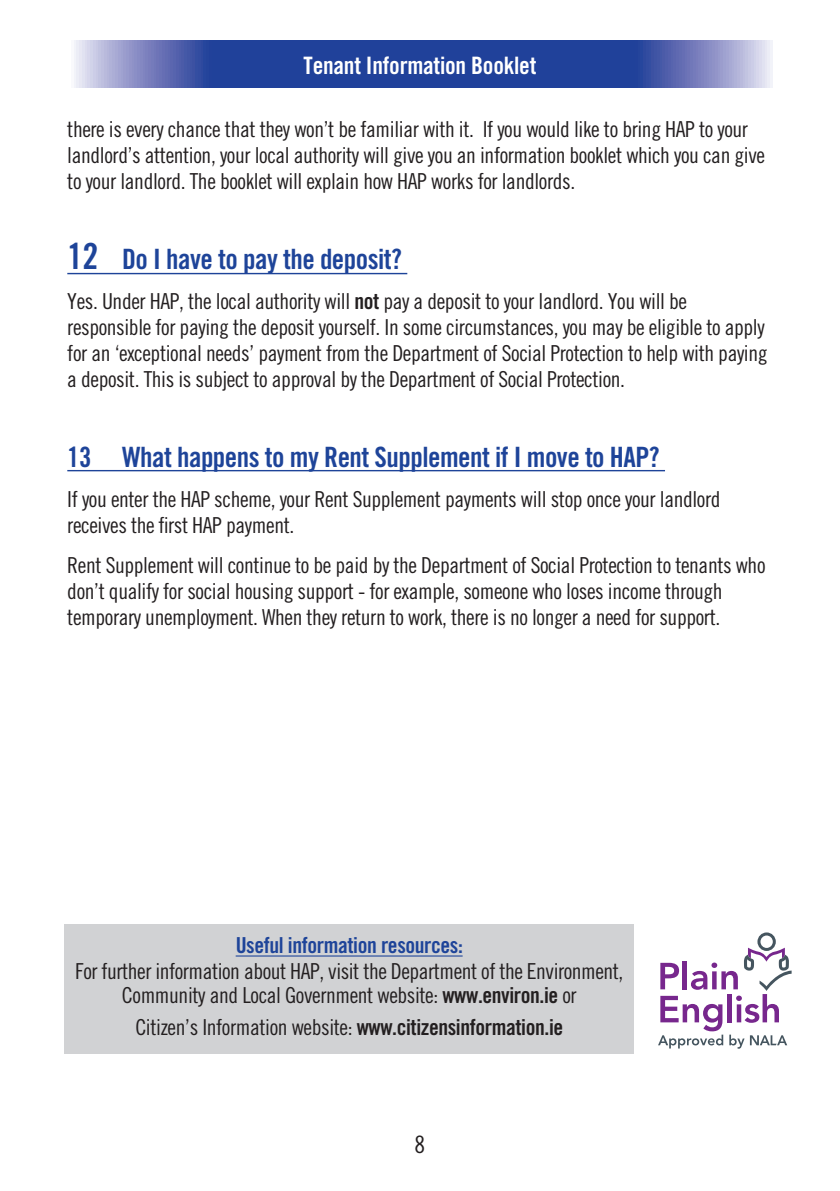
<style>
.page{position:relative;width:840px;height:1191px;background:#fff}
.page>*{position:absolute;margin:0;border:0;box-sizing:border-box;transform-origin:0 0}
.t1{font:28px "Trade Gothic LT Pro Bd Cn 20";letter-spacing:-.02em;color:#1e4499}
.t2{font:24px "Trade Gothic LT Pro Bd Cn 20";letter-spacing:-.01em;color:#fff}
.t3{font:24px "Trade Gothic LT Pro Cn 18";color:#231f20}
.t4{font:22px/26px "Trade Gothic LT Pro Cn 18";letter-spacing:-.02em;color:#231f20}
.t5{font:22px "Trade Gothic LT Pro Bd Cn 20";letter-spacing:-.02em;color:#1e4499}
.s1{font-size:36px}
.s2{font-family:"Trade Gothic LT Pro Bd Cn 20"}
</style>
<div class="page">
<div style="left:64px;top:924px;width:569px;height:130px;background:#d1d2d4"></div>
<hr style="left:67px;top:273px;width:31px;height:1px;background:#1e4499">
<hr style="left:98px;top:273px;width:309px;height:1px;background:#1e4499">
<hr style="left:67px;top:470px;width:597px;height:1px;background:#1e4499">
<svg style="left:74px;top:41px;width:698px;height:47px;background:#475eaa"></svg>
<hr style="left:235px;top:955px;width:227px;height:1px;background:#1e4499">
<svg style="left:658px;top:932px;width:133px;height:116px"></svg>
<p class="t2" style="left:303px;top:50px;width:234px">Tenant Information Booklet</p>
<p class="t4" style="left:67px;top:116px;width:699px">there is every chance that they won’t be familiar with it. If you would like to bring HAP to your landlord’s attention, your local authority will give you an information booklet which you can give to your landlord. The booklet will explain how HAP works for landlords.</p>
<p class="t1" style="left:67px;top:242px;width:336px"><span class="s1">12</span> Do I have to pay the deposit?</p>
<p class="t4" style="left:67px;top:288px;width:701px">Yes. Under HAP, the local authority will <span class="s2">not</span> pay a deposit to your landlord. You will be responsible for paying the deposit yourself. In some circumstances, you may be eligible to apply for an ‘exceptional needs’ payment from the Department of Social Protection to help with paying a deposit. This is subject to approval by the Department of Social Protection.</p>
<p class="t1" style="left:67px;top:440px;width:593px">13 What happens to my Rent Supplement if I move to HAP?</p>
<p class="t4" style="left:67px;top:486px;width:654px">If you enter the HAP scheme, your Rent Supplement payments will stop once your landlord receives the first HAP payment.</p>
<p class="t4" style="left:67px;top:552px;width:699px">Rent Supplement will continue to be paid by the Department of Social Protection to tenants who don’t qualify for social housing support - for example, someone who loses income through temporary unemployment. When they return to work, there is no longer a need for support.</p>
<p class="t5" style="left:235px;top:932px;width:229px">Useful information resources:</p>
<p class="t4" style="left:75px;top:959px;width:549px;line-height:24px;text-align:center">For further information about HAP, visit the Department of the Environment,<br>Community and Local Government website: <span class="s2">www.environ.ie</span> or</p>
<p class="t4" style="left:135px;top:1014px;width:429px">Citizen’s Information website: <span class="s2">www.citizensinformation.ie</span></p>
<p class="t3" style="left:414px;top:1130px;width:12px">8</p>
</div>
